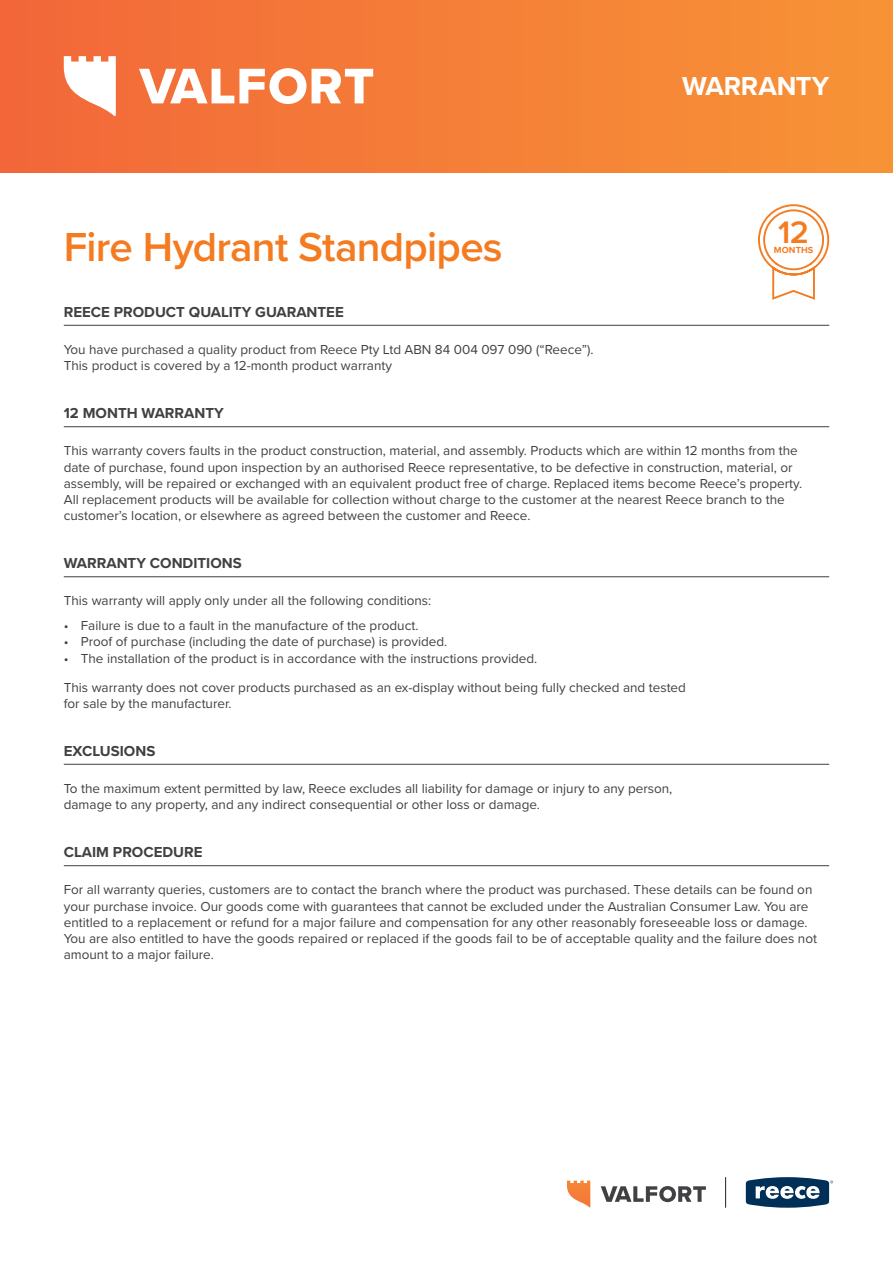
<style>
.page{position:relative;width:893px;height:1263px;background:#fff}
.page>*{position:absolute;margin:0;border:0;box-sizing:border-box;transform-origin:0 0}
.t1{font:600 42px "Proxima Nova";letter-spacing:-.02em;color:#f47b20}
.t2{font:600 32.25px "Proxima Nova";color:#f47b20}
.t3{font:700 27px "Proxima Nova";letter-spacing:-.01em;color:#fff}
.Subheader{font:700 15px "Proxima Nova";color:#414042}
.Body_Copy{font:13.5px/16.2px "Proxima Nova";color:#414042}
.Body_Copy_After{font:13.5px/16.2px "Proxima Nova";color:#414042}
.Body_Copy_Before{font:13.5px "Proxima Nova";color:#414042}
.t4{font:700 9.15px "Proxima Nova";letter-spacing:.015em;color:#f47b20}
</style>
<div class="page">
<div style="left:0;top:0;width:893px;height:172px;background:linear-gradient(to right,#f2673a,#f79436)"></div>
<svg style="left:139px;top:68px;width:167px;height:36px"></svg>
<svg style="left:312px;top:69px;width:61px;height:34px"></svg>
<svg style="left:64px;top:56px;width:52px;height:60px"></svg>
<hr style="left:64px;top:325px;width:765px;height:1px;background:#414042">
<hr style="left:64px;top:426px;width:765px;height:1px;background:#414042">
<hr style="left:64px;top:576px;width:765px;height:1px;background:#414042">
<hr style="left:64px;top:764px;width:765px;height:1px;background:#414042">
<hr style="left:64px;top:865px;width:765px;height:1px;background:#414042">
<svg style="left:758px;top:204px;width:72px;height:96px"></svg>
<svg style="left:601px;top:1186px;width:105px;height:16px"></svg>
<svg style="left:567px;top:1180px;width:23px;height:28px"></svg>
<svg style="left:746px;top:1177px;width:87px;height:31px"></svg>
<hr style="left:725px;top:1177px;width:1px;height:31px;background:#231f20">
<p class="t3" style="left:682px;top:66px;width:149px">WARRANTY</p>
<p class="t1" style="left:64px;top:216px;width:440px">Fire Hydrant Standpipes</p>
<p class="t2" style="left:778px;top:209px;width:32px">12</p>
<p class="t4" style="left:774px;top:243px;width:41px">MONTHS</p>
<p class="Subheader" style="left:64px;top:300px;width:281px">REECE PRODUCT QUALITY GUARANTEE</p>
<p class="Body_Copy" style="left:64px;top:341px;width:531px">You have purchased a quality product from Reece Pty Ltd ABN 84 004 097 090 (“Reece”).<br>This product is covered by a 12-month product warranty</p>
<p class="Subheader" style="left:64px;top:402px;width:162px">12 MONTH WARRANTY</p>
<p class="Body_Copy" style="left:64px;top:442px;width:740px">This warranty covers faults in the product construction, material, and assembly. Products which are within 12 months from the date of purchase, found upon inspection by an authorised Reece representative, to be defective in construction, material, or assembly, will be repaired or exchanged with an equivalent product free of charge. Replaced items become Reece’s property.<br>All replacement products will be available for collection without charge to the customer at the nearest Reece branch to the customer’s location, or elsewhere as agreed between the customer and Reece.</p>
<p class="Subheader" style="left:64px;top:552px;width:179px">WARRANTY CONDITIONS</p>
<p class="Body_Copy_Before" style="left:64px;top:591px;width:369px">This warranty will apply only under all the following conditions:</p>
<p class="Body_Copy" style="left:64px;top:617px;width:356px">• Failure is due to a fault in the manufacture of the product.</p>
<p class="Body_Copy" style="left:64px;top:633px;width:385px">• Proof of purchase (including the date of purchase) is provided.</p>
<p class="Body_Copy" style="left:64px;top:649px;width:475px">• The installation of the product is in accordance with the instructions provided.</p>
<p class="Body_Copy_After" style="left:64px;top:678px;width:624px">This warranty does not cover products purchased as an ex-display without being fully checked and tested for sale by the manufacturer.</p>
<p class="Subheader" style="left:64px;top:739px;width:93px">EXCLUSIONS</p>
<p class="Body_Copy" style="left:64px;top:780px;width:610px">To the maximum extent permitted by law, Reece excludes all liability for damage or injury to any person, damage to any property, and any indirect consequential or other loss or damage.</p>
<p class="Subheader" style="left:64px;top:841px;width:140px">CLAIM PROCEDURE</p>
<p class="Body_Copy" style="left:64px;top:881px;width:755px">For all warranty queries, customers are to contact the branch where the product was purchased. These details can be found on your purchase invoice. Our goods come with guarantees that cannot be excluded under the Australian Consumer Law. You are entitled to a replacement or refund for a major failure and compensation for any other reasonably foreseeable loss or damage.<br>You are also entitled to have the goods repaired or replaced if the goods fail to be of acceptable quality and the failure does not amount to a major failure.</p>
</div>
